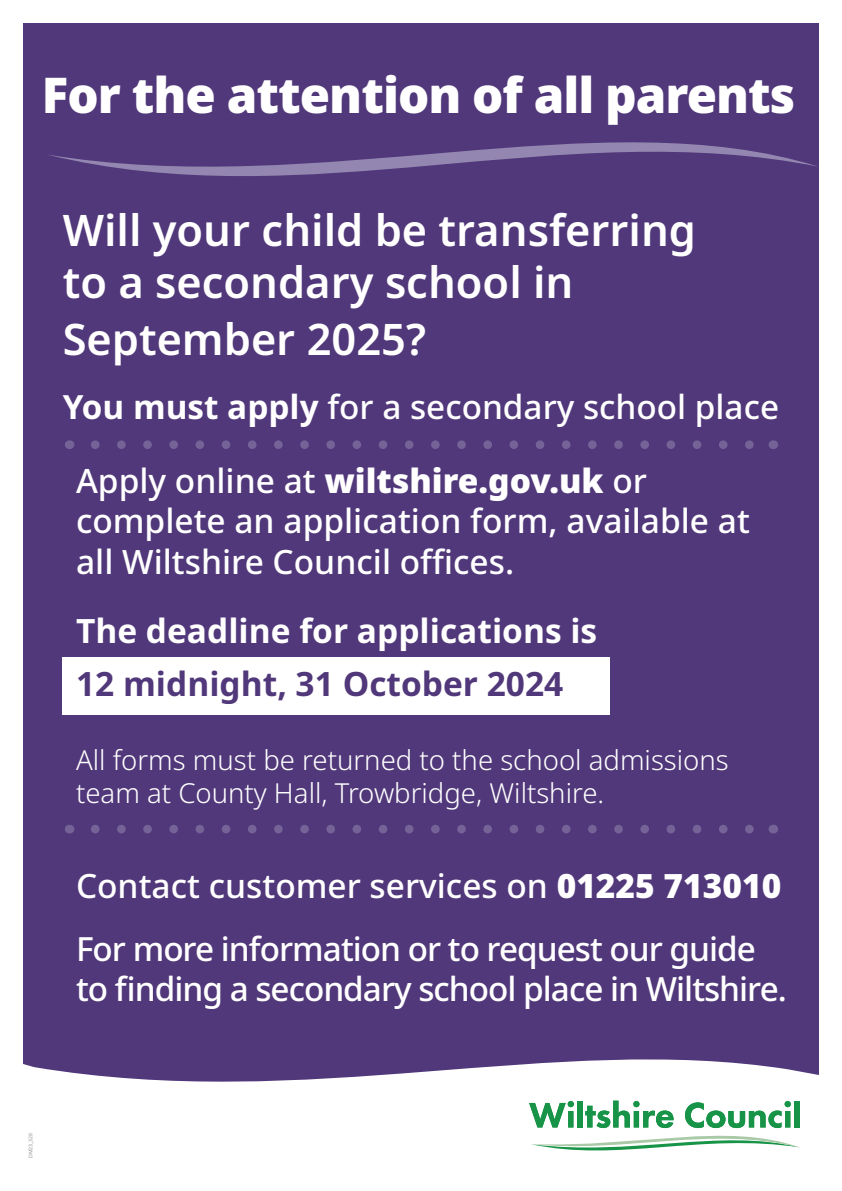
<style>
.page{position:relative;width:842px;height:1191px;background:#fff}
.page>*{position:absolute;margin:0;border:0;box-sizing:border-box;transform-origin:0 0}
.t1{font:900 49.2px "Noto Sans";letter-spacing:-.02em;color:#fff}
.t2{font:600 43.5px/52.1px "Noto Sans";color:#fff}
.t3{font:500 33.5px/40.2px "Noto Sans";color:#fff}
.t4{font:700 33.5px "Noto Sans";color:#fff}
.t5{font:700 33.5px "Noto Sans";color:#51387a}
.t6{font:500 33.3px/40px "Noto Sans";letter-spacing:-.03em;color:#fff}
.t7{font:500 33.3px "Noto Sans";color:#fff}
.t8{font:300 27.5px/33px "Noto Sans";color:#fff}
.t9{font:5.1px "Noto Sans";color:#939598}
.s1{font-weight:700}
.s2{font-weight:900}
</style>
<div class="page">
<div style="left:23px;top:548px;width:796px;height:39px;background:#51387a"></div>
<div style="left:23px;top:587px;width:796px;height:495px;background:#51387a"></div>
<div style="left:23px;top:23px;width:796px;height:525px;background:#51387a"></div>
<div style="left:63px;top:657px;width:547px;height:58px;background:#fff"></div>
<svg style="left:47px;top:99px;width:771px;height:119px;background:#553d7d"></svg>
<svg style="left:529px;top:1100px;width:271px;height:51px"></svg>
<svg style="left:95px;top:440px;width:665px;height:9px;background:#594281"></svg>
<svg style="left:95px;top:824px;width:665px;height:9px;background:#594281"></svg>
<h1 class="t1" style="left:42px;top:58px;width:755px">For the attention of all parents</h1>
<p class="t2" style="left:63px;top:205px;width:635px">Will your child be transferring to a secondary school in</p>
<p class="t2" style="left:63px;top:314px;width:365px">September 2025?</p>
<p class="t7" style="left:63px;top:383px;width:718px"><span class="s1">You must apply</span> for a secondary school place</p>
<p class="t3" style="left:76px;top:462px;width:675px">Apply online at <span class="s2">wiltshire.gov.uk</span> or complete an application form, available at all Wiltshire Council offices.</p>
<p class="t4" style="left:76px;top:607px;width:523px">The deadline for applications is</p>
<p class="t5" style="left:76px;top:660px;width:489px">12 midnight, 31 October 2024</p>
<p class="t8" style="left:76px;top:744px;width:654px">All forms must be returned to the school admissions team at County Hall, Trowbridge, Wiltshire.</p>
<p class="t3" style="left:76px;top:867px;width:707px">Contact customer services on <span class="s2">01225 713010</span></p>
<p class="t6" style="left:76px;top:929px;width:712px">For more information or to request our guide to finding a secondary school place in Wiltshire.</p>
<p class="t9" style="left:27px;top:1157px;width:27px;rotate:-90deg">DM23_328</p>
</div>
